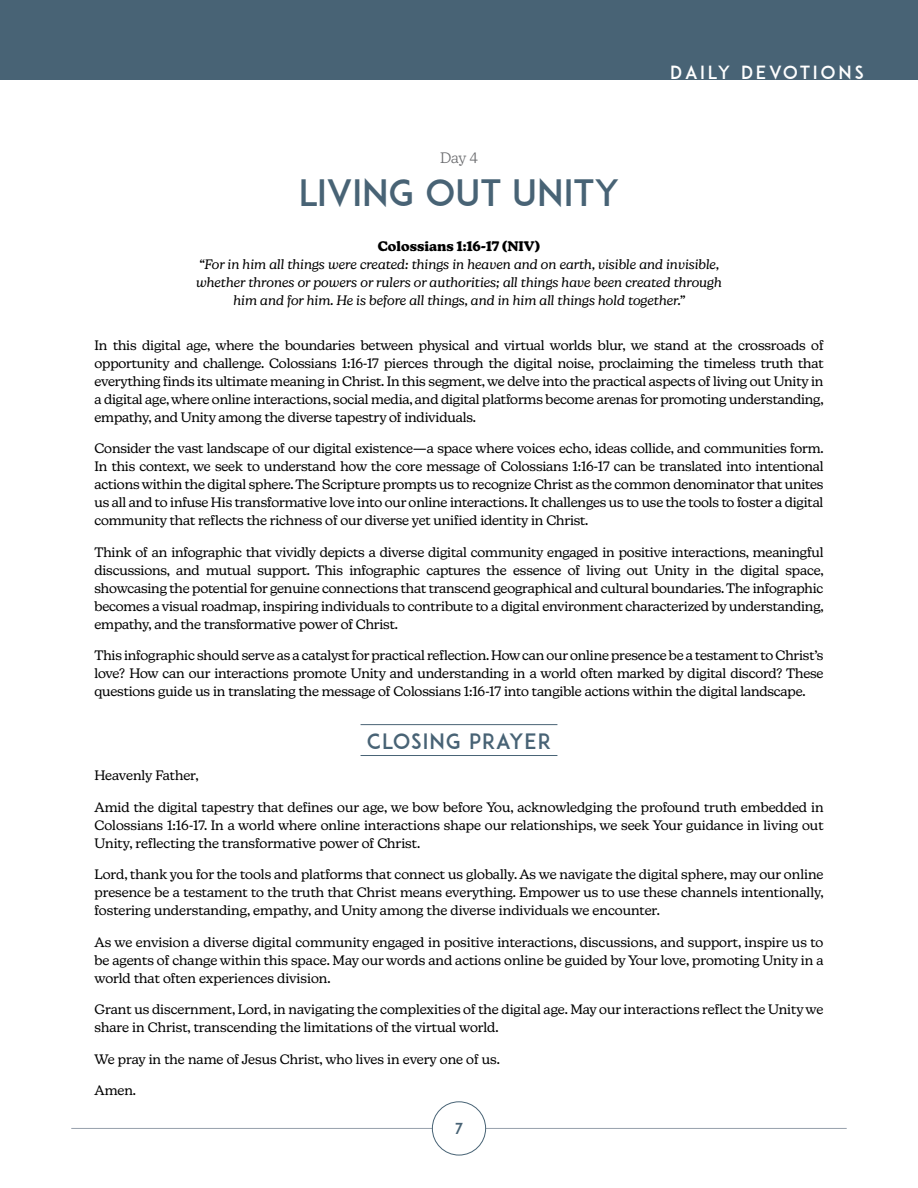
<style>
.page{position:relative;width:918px;height:1188px;background:#fff}
.page>*{position:absolute;margin:0;border:0;box-sizing:border-box;transform-origin:0 0}
.t1{font:36px "ADAM.CGPRO";color:#486375}
.t2{font:21px "ADAM.CGPRO";letter-spacing:.05em;color:#486375}
.t3{font:18px "ADAM.CGPRO";letter-spacing:.15em;color:#fff}
.t4{font:300 15px "New Kansas";color:#6d6e71}
.t5{font:15px "ADAM.CGPRO";color:#486375}
.t6{font:13.5px/18px "New Kansas";color:#000;text-align:justify}
.t7{font:italic 13.5px/18px "New Kansas";color:#000;text-align:center}
.t8{font:700 13.5px "New Kansas";color:#000}
</style>
<div class="page">
<div style="left:0;top:0;width:918px;height:79px;background:#486375"></div>
<hr style="left:71px;top:1128px;width:776px;height:1px;background:#969fab">
<div style="left:432px;top:1102px;width:54px;height:53px;background:#fff;border-radius:50%"></div>
<div style="left:432px;top:1101px;width:54px;height:54px;border:1px solid #486375;border-radius:50%"></div>
<hr style="left:361px;top:724px;width:196px;height:1px;background:#486375">
<hr style="left:361px;top:755px;width:196px;height:1px;background:#486375">
<h3 class="t3" style="left:670px;top:62px;width:195px">DAILY DEVOTIONS</h3>
<p class="t4" style="left:440px;top:149px;width:39px">Day 4</p>
<h1 class="t1" style="left:299px;top:171px;width:322px">LIVING OUT UNITY</h1>
<p class="t8" style="left:378px;top:238px;width:164px">Colossians 1:16-17 (NIV)</p>
<p class="t7" style="left:196px;top:255px;width:527px">“For in him all things were created: things in heaven and on earth, visible and invisible, whether thrones or powers or rulers or authorities; all things have been created through him and for him. He is before all things, and in him all things hold together.”</p>
<p class="t6" style="left:94px;top:336px;width:731px">In this digital age, where the boundaries between physical and virtual worlds blur, we stand at the crossroads of opportunity and challenge. Colossians 1:16-17 pierces through the digital noise, proclaiming the timeless truth that everything finds its ultimate meaning in Christ. In this segment, we delve into the practical aspects of living out Unity in a digital age, where online interactions, social media, and digital platforms become arenas for promoting understanding, empathy, and Unity among the diverse tapestry of individuals.</p>
<p class="t6" style="left:94px;top:439px;width:731px">Consider the vast landscape of our digital existence—a space where voices echo, ideas collide, and communities form.<br>In this context, we seek to understand how the core message of Colossians 1:16-17 can be translated into intentional actions within the digital sphere. The Scripture prompts us to recognize Christ as the common denominator that unites us all and to infuse His transformative love into our online interactions. It challenges us to use the tools to foster a digital community that reflects the richness of our diverse yet unified identity in Christ.</p>
<p class="t6" style="left:94px;top:543px;width:731px">Think of an infographic that vividly depicts a diverse digital community engaged in positive interactions, meaningful discussions, and mutual support. This infographic captures the essence of living out Unity in the digital space, showcasing the potential for genuine connections that transcend geographical and cultural boundaries. The infographic becomes a visual roadmap, inspiring individuals to contribute to a digital environment characterized by understanding, empathy, and the transformative power of Christ.</p>
<p class="t6" style="left:94px;top:646px;width:731px">This infographic should serve as a catalyst for practical reflection. How can our online presence be a testament to Christ’s love? How can our interactions promote Unity and understanding in a world often marked by digital discord? These questions guide us in translating the message of Colossians 1:16-17 into tangible actions within the digital landscape.</p>
<h2 class="t2" style="left:367px;top:728px;width:186px">CLOSING PRAYER</h2>
<p class="t6" style="left:94px;top:766px;width:106px">Heavenly Father,</p>
<p class="t6" style="left:94px;top:798px;width:731px">Amid the digital tapestry that defines our age, we bow before You, acknowledging the profound truth embedded in Colossians 1:16-17. In a world where online interactions shape our relationships, we seek Your guidance in living out Unity, reflecting the transformative power of Christ.</p>
<p class="t6" style="left:94px;top:865px;width:731px">Lord, thank you for the tools and platforms that connect us globally. As we navigate the digital sphere, may our online presence be a testament to the truth that Christ means everything. Empower us to use these channels intentionally, fostering understanding, empathy, and Unity among the diverse individuals we encounter.</p>
<p class="t6" style="left:94px;top:933px;width:731px">As we envision a diverse digital community engaged in positive interactions, discussions, and support, inspire us to be agents of change within this space. May our words and actions online be guided by Your love, promoting Unity in a world that often experiences division.</p>
<p class="t6" style="left:94px;top:1000px;width:730px">Grant us discernment, Lord, in navigating the complexities of the digital age. May our interactions reflect the Unity we share in Christ, transcending the limitations of the virtual world.</p>
<p class="t6" style="left:94px;top:1050px;width:407px">We pray in the name of Jesus Christ, who lives in every one of us.</p>
<p class="t6" style="left:94px;top:1081px;width:43px">Amen.</p>
<p class="t5" style="left:455px;top:1119px;width:10px">7</p>
</div>
